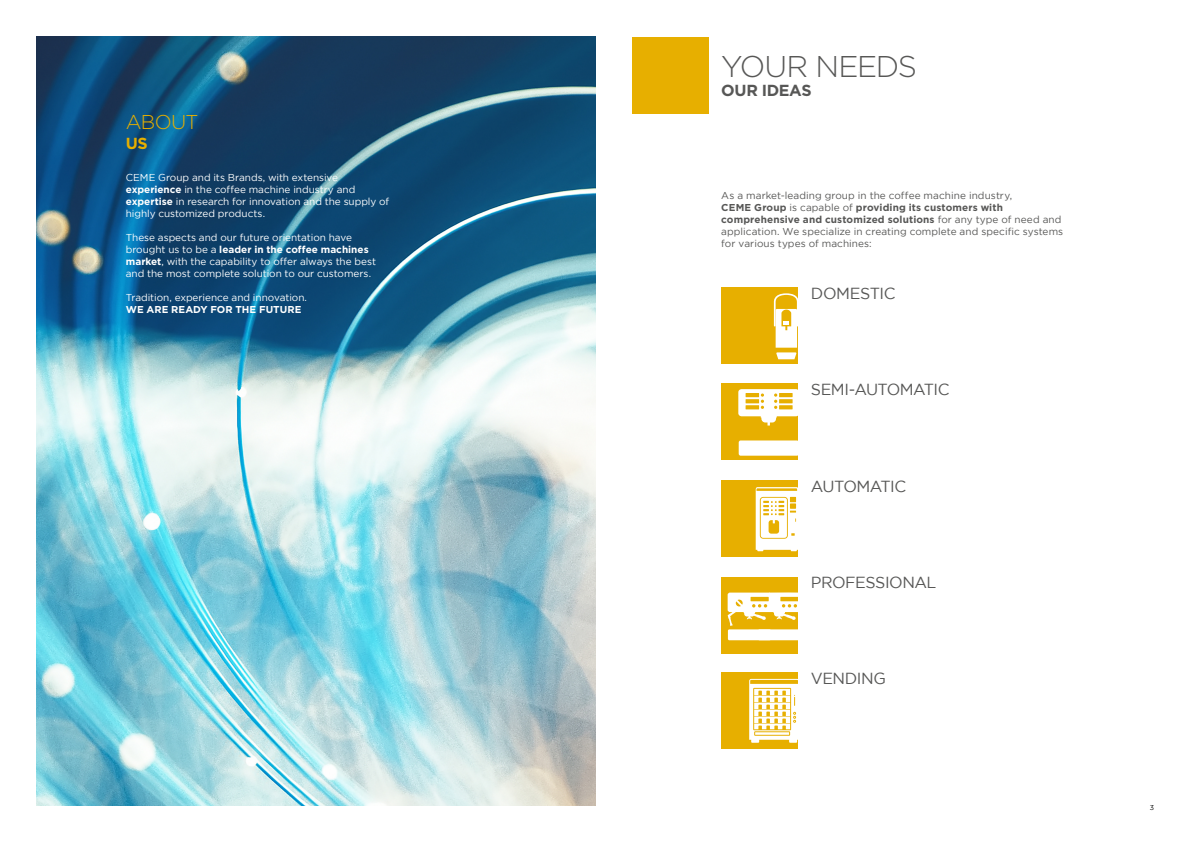
<style>
.page{position:relative;width:1191px;height:842px;background:#fff}
.page>*{position:absolute;margin:0;border:0;box-sizing:border-box;transform-origin:0 0}
.t1{font:300 30px "Gotham";letter-spacing:-.05em;color:#575756}
.t2{font:300 20px "Gotham";letter-spacing:-.035em;color:#e7af00}
.t3{font:16px "Gotham";letter-spacing:-.03em;color:#575756}
.t4{font:700 16px "Gotham";letter-spacing:-.025em;color:#575756}
.t5{font:700 16px "Gotham";color:#e7af00}
.t6{font:10px/12px "Gotham";letter-spacing:-.005em;color:#fff}
.t7{font:10px/12px "Gotham";letter-spacing:.005em;color:#575756}
.t8{font:700 10px "Gotham";color:#fff}
.t9{font:7px "Gotham";color:#000}
.s1{font-weight:700}
</style>
<div class="page">
<img style="left:37px;top:37px;width:558px;height:768px">
<div style="left:632px;top:37px;width:77px;height:77px;background:#e7af00"></div>
<div style="left:721px;top:287px;width:77px;height:77px;background:#e7af00"></div>
<svg style="left:773px;top:293px;width:25px;height:66px"></svg>
<div style="left:721px;top:383px;width:77px;height:77px;background:#e7af00"></div>
<div style="left:738px;top:440px;width:60px;height:16px;background:#fff;border-radius:2px"></div>
<svg style="left:738px;top:389px;width:60px;height:36px"></svg>
<div style="left:721px;top:480px;width:77px;height:77px;background:#e7af00"></div>
<svg style="left:755px;top:487px;width:43px;height:64px;background:#f9ecc3"></svg>
<div style="left:721px;top:577px;width:77px;height:77px;background:#e7af00"></div>
<svg style="left:727px;top:592px;width:71px;height:48px"></svg>
<div style="left:721px;top:672px;width:77px;height:77px;background:#e7af00"></div>
<svg style="left:749px;top:679px;width:49px;height:64px;background:#f6e4ab"></svg>
<h2 class="t2" style="left:126px;top:111px;width:74px">ABOUT</h2>
<h3 class="t5" style="left:126px;top:134px;width:23px">US</h3>
<p class="t6" style="left:126px;top:172px;width:265px">CEME Group and its Brands, with extensive <span class="s1">experience</span> in the coffee machine industry and <span class="s1">expertise</span> in research for innovation and the supply of highly customized products.</p>
<p class="t6" style="left:126px;top:232px;width:252px">These aspects and our future orientation have brought us to be a <span class="s1">leader in the coffee machines market</span>, with the capability to offer always the best and the most complete solution to our customers.</p>
<p class="t6" style="left:126px;top:292px;width:183px">Tradition, experience and innovation.</p>
<p class="t8" style="left:126px;top:304px;width:177px">WE ARE READY FOR THE FUTURE</p>
<h1 class="t1" style="left:721px;top:50px;width:197px">YOUR NEEDS</h1>
<h3 class="t4" style="left:721px;top:81px;width:92px">OUR IDEAS</h3>
<p class="t7" style="left:721px;top:190px;width:343px">As a market-leading group in the coffee machine industry,<br><span class="s1">CEME Group</span> is capable of <span class="s1">providing its customers with comprehensive and customized solutions</span> for any type of need and application. We specialize in creating complete and specific systems for various types of machines:</p>
<h3 class="t3" style="left:811px;top:285px;width:86px">DOMESTIC</h3>
<h3 class="t3" style="left:811px;top:380px;width:140px">SEMI-AUTOMATIC</h3>
<h3 class="t3" style="left:811px;top:477px;width:97px">AUTOMATIC</h3>
<h3 class="t3" style="left:811px;top:574px;width:127px">PROFESSIONAL</h3>
<h3 class="t3" style="left:811px;top:669px;width:76px">VENDING</h3>
<p class="t9" style="left:1149px;top:804px;width:6px">3</p>
</div>
